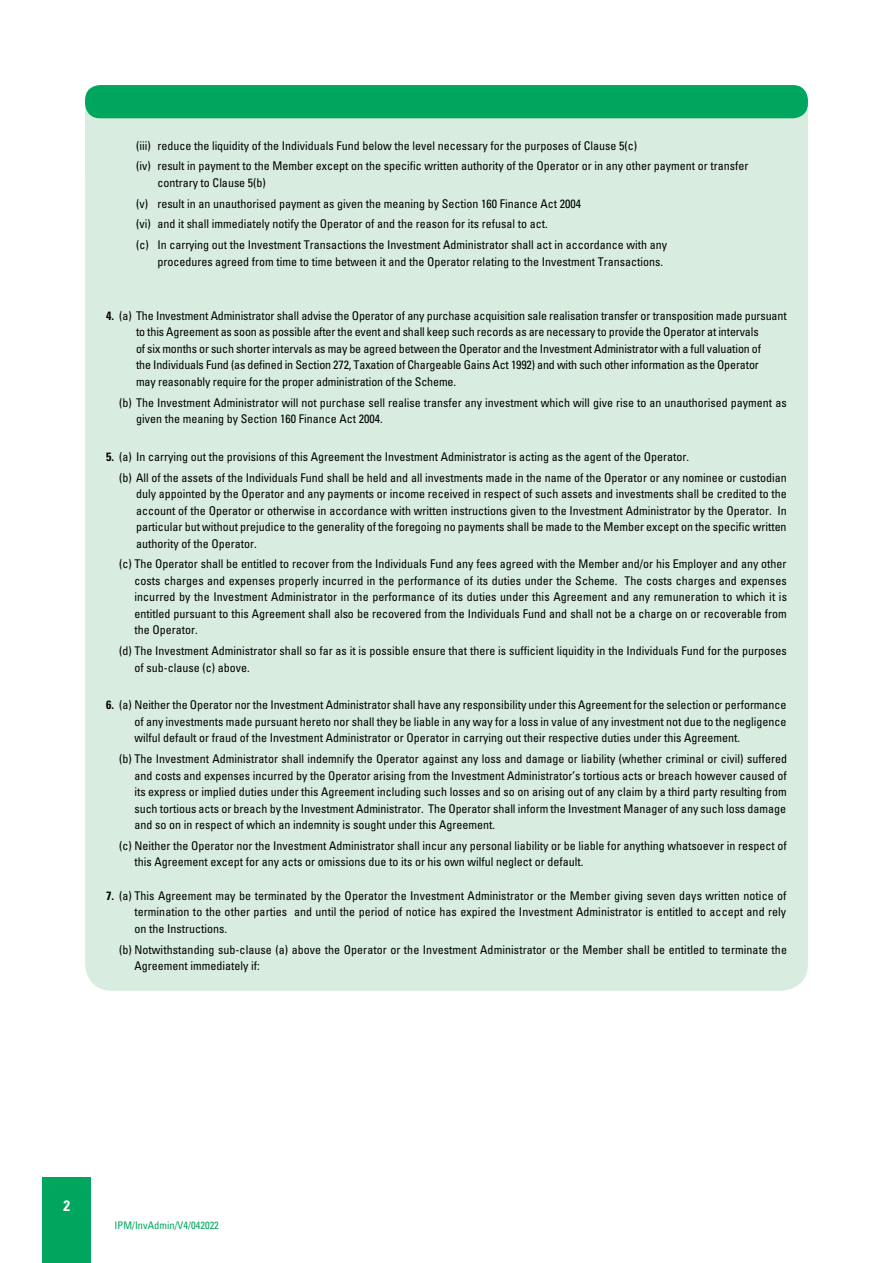
<style>
.page{position:relative;width:893px;height:1263px;background:#fff}
.page>*{position:absolute;margin:0;border:0;box-sizing:border-box;transform-origin:0 0}
.t1{font:700 condensed 15px "Univers";color:#fff}
.t2{font:condensed 12px/16.5px "Univers";color:#000}
.t3{font:condensed 10.5px "Univers";color:#00a65e}
.s1{font-weight:700}
</style>
<div class="page">
<div style="left:43px;top:1178px;width:48px;height:85px;background:#00a65e"></div>
<div style="left:85px;top:118px;width:723px;height:873px;background:#d8ede0;border-radius:27px"></div>
<div style="left:85px;top:98px;width:723px;height:78px;background:#d8ede0"></div>
<div style="left:85px;top:85px;width:723px;height:33px;background:#00a65e;border-radius:15px"></div>
<p class="t2" style="left:136px;top:135px;width:614px;line-height:20.7px">(iii) reduce the liquidity of the Individuals Fund below the level necessary for the purposes of Clause 5(c)<br>(iv) result in payment to the Member except on the specific written authority of the Operator or in any other payment or transfer</p>
<p class="t2" style="left:136px;top:172px;width:533px;line-height:20.7px;text-indent:21px">contrary to Clause 5(b)<br>(v) result in an unauthorised payment as given the meaning by Section 160 Finance Act 2004<br>(vi) and it shall immediately notify the Operator of and the reason for its refusal to act.<br>(c) In carrying out the Investment Transactions the Investment Administrator shall act in accordance with any</p>
<p class="t2" style="left:157px;top:253px;width:507px">procedures agreed from time to time between it and the Operator relating to the Investment Transactions.</p>
<p class="t2" style="left:136px;top:307px;width:652px;text-indent:-30px"><span class="s1">4.</span> (a) The Investment Administrator shall advise the Operator of any purchase acquisition sale realisation transfer or transposition made pursuant to this Agreement as soon as possible after the event and shall keep such records as are necessary to provide the Operator at intervals<br>of six months or such shorter intervals as may be agreed between the Operator and the Investment Administrator with a full valuation of<br>the Individuals Fund (as defined in Section 272, Taxation of Chargeable Gains Act 1992) and with such other information as the Operator<br>may reasonably require for the proper administration of the Scheme.</p>
<p class="t2" style="left:136px;top:394px;width:652px;text-indent:-17px">(b) The Investment Administrator will not purchase sell realise transfer any investment which will give rise to an unauthorised payment as given the meaning by Section 160 Finance Act 2004.</p>
<p class="t2" style="left:119px;top:446px;width:669px;line-height:20.7px;text-indent:-13px"><span class="s1">5.</span> (a) In carrying out the provisions of this Agreement the Investment Administrator is acting as the agent of the Operator.<br>(b) All of the assets of the Individuals Fund shall be held and all investments made in the name of the Operator or any nominee or custodian</p>
<p class="t2" style="left:136px;top:485px;width:652px;text-align:justify">duly appointed by the Operator and any payments or income received in respect of such assets and investments shall be credited to the account of the Operator or otherwise in accordance with written instructions given to the Investment Administrator by the Operator. In particular but without prejudice to the generality of the foregoing no payments shall be made to the Member except on the specific written authority of the Operator.</p>
<p class="t2" style="left:134px;top:556px;width:654px;text-align:justify;text-indent:-15px">(c) The Operator shall be entitled to recover from the Individuals Fund any fees agreed with the Member and/or his Employer and any other costs charges and expenses properly incurred in the performance of its duties under the Scheme. The costs charges and expenses incurred by the Investment Administrator in the performance of its duties under this Agreement and any remuneration to which it is entitled pursuant to this Agreement shall also be recovered from the Individuals Fund and shall not be a charge on or recoverable from the Operator.</p>
<p class="t2" style="left:134px;top:642px;width:654px;text-indent:-15px">(d) The Investment Administrator shall so far as it is possible ensure that there is sufficient liquidity in the Individuals Fund for the purposes of sub-clause (c) above.</p>
<p class="t2" style="left:134px;top:697px;width:654px;text-align:justify;text-indent:-28px"><span class="s1">6.</span> (a) Neither the Operator nor the Investment Administrator shall have any responsibility under this Agreement for the selection or performance of any investments made pursuant hereto nor shall they be liable in any way for a loss in value of any investment not due to the negligence wilful default or fraud of the Investment Administrator or Operator in carrying out their respective duties under this Agreement.</p>
<p class="t2" style="left:134px;top:750px;width:654px;text-align:justify;text-indent:-15px">(b) The Investment Administrator shall indemnify the Operator against any loss and damage or liability (whether criminal or civil) suffered and costs and expenses incurred by the Operator arising from the Investment Administrator’s tortious acts or breach however caused of its express or implied duties under this Agreement including such losses and so on arising out of any claim by a third party resulting from such tortious acts or breach by the Investment Administrator. The Operator shall inform the Investment Manager of any such loss damage and so on in respect of which an indemnity is sought under this Agreement.</p>
<p class="t2" style="left:134px;top:837px;width:654px;text-indent:-15px">(c) Neither the Operator nor the Investment Administrator shall incur any personal liability or be liable for anything whatsoever in respect of this Agreement except for any acts or omissions due to its or his own wilful neglect or default.</p>
<p class="t2" style="left:134px;top:887px;width:654px;text-align:justify;text-indent:-28px"><span class="s1">7.</span> (a) This Agreement may be terminated by the Operator the Investment Administrator or the Member giving seven days written notice of termination to the other parties and until the period of notice has expired the Investment Administrator is entitled to accept and rely on the Instructions.</p>
<p class="t2" style="left:134px;top:941px;width:654px;text-indent:-15px">(b) Notwithstanding sub-clause (a) above the Operator or the Investment Administrator or the Member shall be entitled to terminate the<br>Agreement immediately if:</p>
<p class="t1" style="left:63px;top:1196px;width:8px">2</p>
<p class="t3" style="left:115px;top:1218px;width:106px">IPM/InvAdmin/V4/042022</p>
</div>
